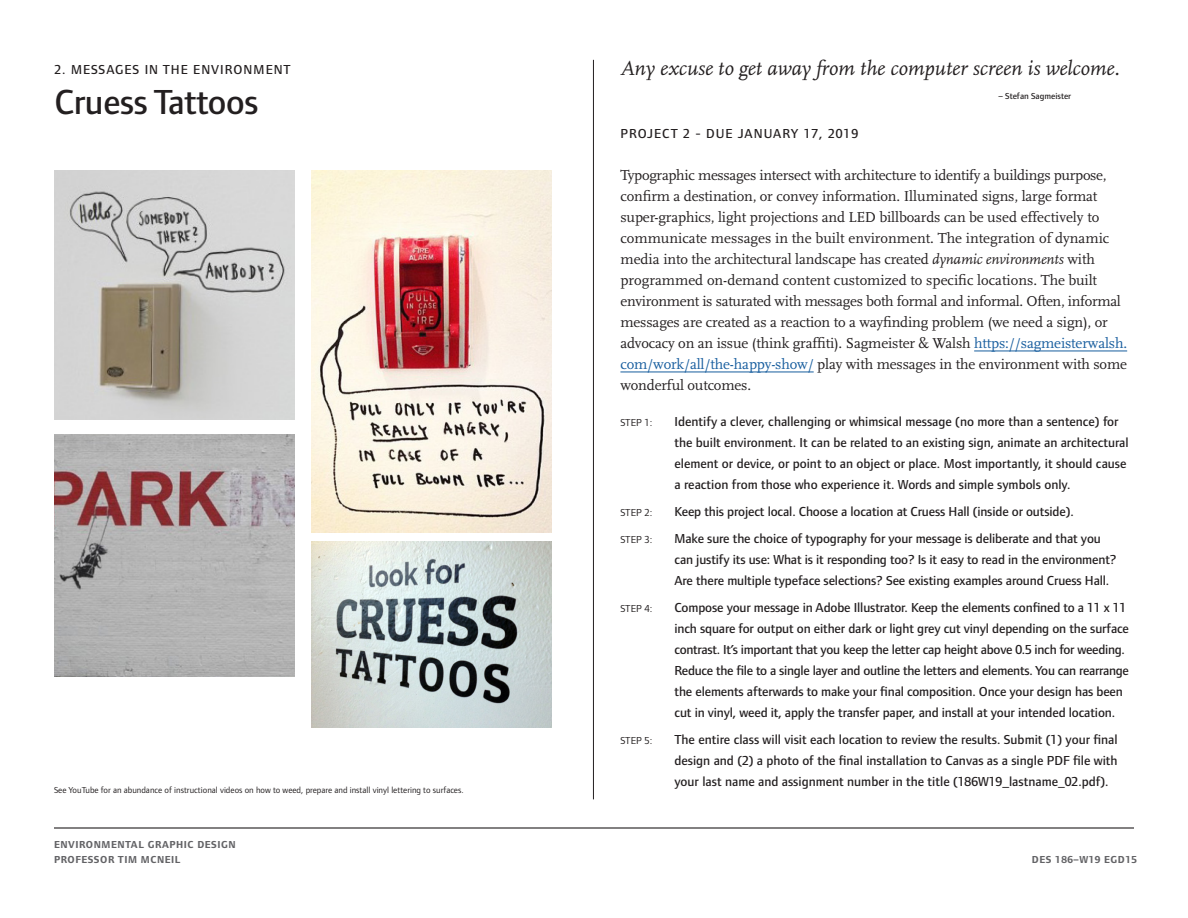
<style>
.page{position:relative;width:1188px;height:918px;background:#fff}
.page>*{position:absolute;margin:0;border:0;box-sizing:border-box;transform-origin:0 0}
.t1{font:500 36px "Foundry Form Sans";letter-spacing:-.01em;color:#231f20}
.t2{font:italic 21px "Scala";color:#231f20}
.t3{font:15px/21px "Scala";letter-spacing:-.01em;color:#231f20}
.t4{font:500 13.5px/21px "Foundry Form Sans";letter-spacing:-.01em;color:#231f20}
.t5{font:500 13.5px "Foundry Form Sans";letter-spacing:.075em;color:#231f20}
.t6{font:700 10.5px/15px "Foundry Form Sans";letter-spacing:.05em;color:#636366}
.t7{font:10.5px "Foundry Form Sans";color:#231f20}
.t8{font:9px "Foundry Form Sans";color:#231f20}
.t9{font:500 9px "Foundry Form Sans";color:#231f20}
.s1{font-style:italic}
.s2{color:#175d9e}
</style>
<div class="page">
<hr style="left:54px;top:827px;width:1080px;height:2px;background:#231f20">
<hr style="left:974px;top:351px;width:153px;height:1px;background:#175d9e">
<hr style="left:620px;top:372px;width:194px;height:1px;background:#175d9e">
<hr style="left:593px;top:60px;width:1px;height:739px;background:#231f20">
<img style="left:54px;top:170px;width:240px;height:249px">
<img style="left:311px;top:171px;width:240px;height:362px">
<img style="left:54px;top:434px;width:240px;height:242px">
<img style="left:311px;top:541px;width:240px;height:186px">
<p class="t5" style="left:54px;top:62px;width:238px">2. MESSAGES IN THE ENVIRONMENT</p>
<p class="t1" style="left:54px;top:82px;width:205px">Cruess Tattoos</p>
<p class="t8" style="left:54px;top:785px;width:411px">See YouTube for an abundance of instructional videos on how to weed, prepare and install vinyl lettering to surfaces.</p>
<p class="t6" style="left:54px;top:837px;width:183px">ENVIRONMENTAL GRAPHIC DESIGN<br>PROFESSOR TIM MCNEIL</p>
<p class="t2" style="left:620px;top:58px;width:501px">Any excuse to get away from the computer screen is welcome.</p>
<p class="t9" style="left:998px;top:91px;width:74px">– Stefan Sagmeister</p>
<p class="t5" style="left:620px;top:126px;width:239px">PROJECT 2 - DUE JANUARY 17, 2019</p>
<p class="t3" style="left:620px;top:165px;width:508px">Typographic messages intersect with architecture to identify a buildings purpose, confirm a destination, or convey information. Illuminated signs, large format super-graphics, light projections and LED billboards can be used effectively to communicate messages in the built environment. The integration of dynamic media into the architectural landscape has created <span class="s1">dynamic environments</span> with programmed on-demand content customized to specific locations. The built environment is saturated with messages both formal and informal. Often, informal messages are created as a reaction to a wayfinding problem (we need a sign), or advocacy on an issue (think graffiti). Sagmeister &amp; Walsh <span class="s2">https://sagmeisterwalsh. com/work/all/the-happy-show/</span> play with messages in the environment with some wonderful outcomes.</p>
<p class="t7" style="left:620px;top:417px;width:33px">STEP 1:</p>
<p class="t4" style="left:674px;top:411px;width:456px">Identify a clever, challenging or whimsical message (no more than a sentence) for the built environment. It can be related to an existing sign, animate an architectural element or device, or point to an object or place. Most importantly, it should cause a reaction from those who experience it. Words and simple symbols only.</p>
<p class="t7" style="left:620px;top:507px;width:33px">STEP 2:</p>
<p class="t4" style="left:674px;top:501px;width:401px">Keep this project local. Choose a location at Cruess Hall (inside or outside).</p>
<p class="t7" style="left:620px;top:534px;width:33px">STEP 3:</p>
<p class="t4" style="left:674px;top:528px;width:444px">Make sure the choice of typography for your message is deliberate and that you can justify its use: What is it responding too? Is it easy to read in the environment?<br>Are there multiple typeface selections? See existing examples around Cruess Hall.</p>
<p class="t7" style="left:620px;top:603px;width:33px">STEP 4:</p>
<p class="t4" style="left:674px;top:597px;width:456px">Compose your message in Adobe Illustrator. Keep the elements confined to a 11 x 11 inch square for output on either dark or light grey cut vinyl depending on the surface contrast. It’s important that you keep the letter cap height above 0.5 inch for weeding.<br>Reduce the file to a single layer and outline the letters and elements. You can rearrange the elements afterwards to make your final composition. Once your design has been cut in vinyl, weed it, apply the transfer paper, and install at your intended location.</p>
<p class="t7" style="left:620px;top:735px;width:33px">STEP 5:</p>
<p class="t4" style="left:674px;top:729px;width:445px;text-align:justify">The entire class will visit each location to review the results. Submit (1) your final design and (2) a photo of the final installation to Canvas as a single PDF file with your last name and assignment number in the title (186W19_lastname_02.pdf).</p>
<p class="t6" style="left:1032px;top:852px;width:107px">DES 186–W19 EGD15</p>
</div>
